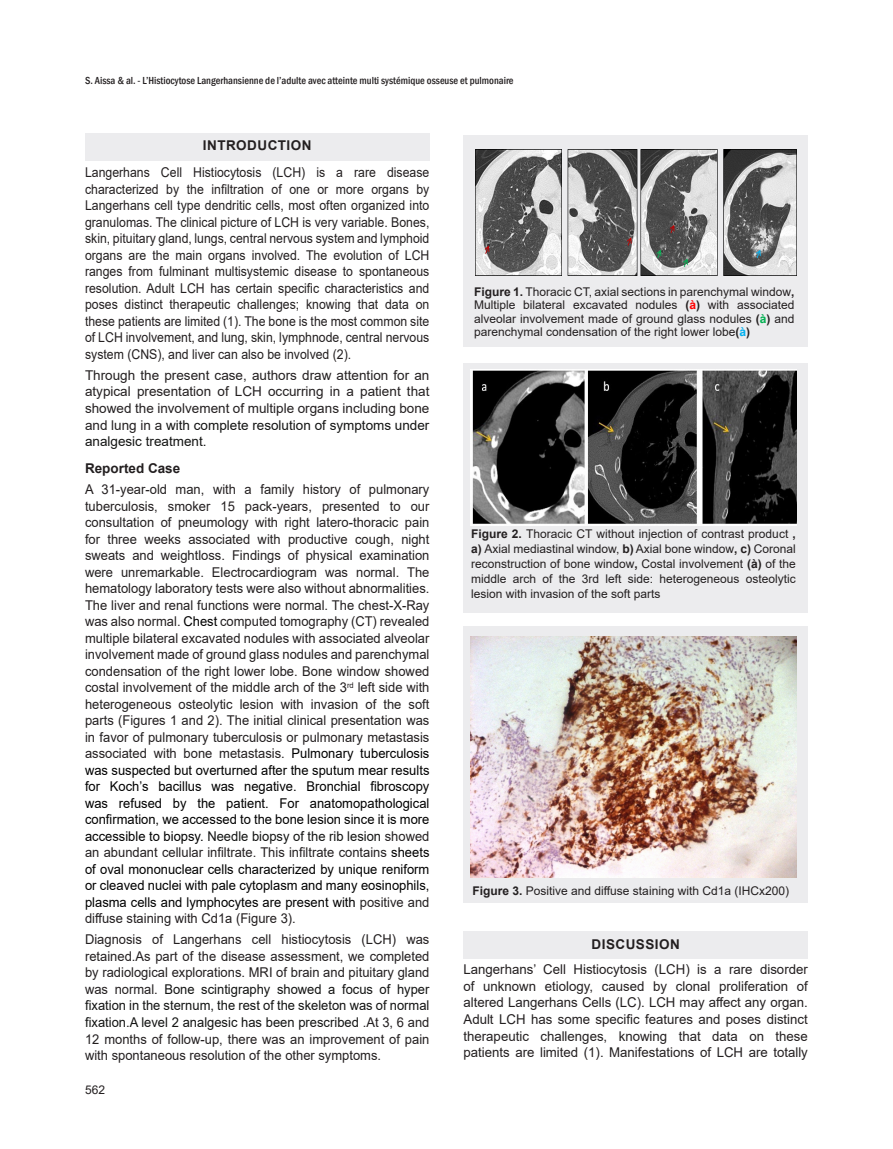
<style>
.page{position:relative;width:893px;height:1149px;background:#fff}
.page>*{position:absolute;margin:0;border:0;box-sizing:border-box;transform-origin:0 0}
.t1{font:13.5px/16.5px "Arial";color:#231f20;text-align:justify;scale:.96 1}
.t2{font:13.5px/16.5px "Arial";color:#231f20;text-align:justify;scale:.91 1}
.t3{font:13.5px/16.5px "Arial";color:#231f20;text-align:justify}
.t4{font:700 13.5px "Arial";letter-spacing:.035em;color:#231f20}
.t5{font:700 13.5px "Arial";color:#231f20}
.No_Spacing{font:12px/15px "Arial";color:#231f20;text-align:justify}
.t6{font:500 condensed 10.5px "Franklin Gothic";color:#231f20}
.s1{color:#131413}
.s2{color:#000}
.s3{font-weight:700}
.s4{font-weight:700;color:#f00}
.s5{font-weight:700;color:#00b050}
.s6{font-weight:700;color:#00b0f0}
</style>
<div class="page">
<div style="left:463px;top:363px;width:345px;height:249px;background:#ececee"></div>
<div style="left:463px;top:626px;width:345px;height:277px;background:#ececee"></div>
<div style="left:463px;top:135px;width:345px;height:211px;background:#ececee"></div>
<div style="left:85px;top:133px;width:344px;height:27px;background:#ececee"></div>
<div style="left:463px;top:931px;width:345px;height:27px;background:#ececee"></div>
<img style="left:475px;top:150px;width:321px;height:126px">
<img style="left:470px;top:369px;width:326px;height:156px">
<img style="left:470px;top:636px;width:326px;height:241px">
<p class="t6" style="left:85px;top:74px;width:430px">S. Aissa &amp; al. - L’Histiocytose Langerhansienne de l’adulte avec atteinte multi systémique osseuse et pulmonaire</p>
<p class="t4" style="left:203px;top:136px;width:110px">INTRODUCTION</p>
<p class="t2" style="left:85px;top:164px;width:380px">Langerhans Cell Histiocytosis (LCH) is a rare disease characterized by the infiltration of one or more organs by Langerhans cell type dendritic cells, most often organized into granulomas. The clinical picture of LCH is very variable. Bones, skin, pituitary gland, lungs, central nervous system and lymphoid organs are the main organs involved. The evolution of LCH ranges from fulminant multisystemic disease to spontaneous resolution. Adult LCH has certain specific characteristics and poses distinct therapeutic challenges; knowing that data on these patients are limited (1). The bone is the most common site of LCH involvement, and lung, skin, lymphnode, central nervous system (CNS), and liver can also be involved (2).</p>
<p class="t3" style="left:85px;top:367px;width:346px">Through the present case, authors draw attention for an atypical presentation of LCH occurring in a patient that showed the involvement of multiple organs including bone and lung in a <span class="s1">with complete resolution of symptoms under analgesic treatment.</span></p>
<p class="t5" style="left:85px;top:458px;width:97px">Reported Case</p>
<p class="t1" style="left:85px;top:481px;width:360px">A 31-year-old man, with a family history of pulmonary tuberculosis, smoker 15 pack-years, presented to our consultation of pneumology with right latero-thoracic pain for three weeks associated with productive cough, night sweats and weightloss. Findings of physical examination were unremarkable. Electrocardiogram was normal. The hematology laboratory tests were also without abnormalities.<br>The liver and renal functions were normal. The chest-X-Ray was also normal. <span class="s2">Chest</span> computed tomography (CT) revealed multiple bilateral excavated nodules with associated alveolar involvement made of ground glass nodules and parenchymal condensation of the right lower lobe. Bone window showed costal involvement of the middle arch of the 3<sup>rd</sup> left side with heterogeneous osteolytic lesion with invasion of the soft parts (Figures 1 and 2). The initial clinical presentation was in favor of pulmonary tuberculosis or pulmonary metastasis associated with bone metastasis. <span class="s2">Pulmonary tuberculosis was suspected but overturned after the sputum mear results for Koch’s bacillus was negative. Bronchial fibroscopy was refused by the patient. For anatomopathological confirmation, we accessed to the bone lesion since it is more accessible to biopsy.</span> <span class="s1">Needle biopsy of the rib lesion</span> showed an abundant cellular infiltrate. This infiltrate contains <span class="s2">sheets of oval mononuclear cells characterized by unique reniform or cleaved nuclei with pale cytoplasm and many eosinophils, plasma cells and lymphocytes are present with</span> positive and diffuse staining with Cd1a (Figure 3).</p>
<p class="t1" style="left:85px;top:931px;width:360px">Diagnosis of Langerhans cell histiocytosis (LCH) was retained.As part of the disease assessment, we completed by radiological explorations. MRI of brain and pituitary gland was normal. <span class="s1">Bone scintigraphy showed a focus of hyper fixation in the sternum, the rest of the skeleton was of normal fixation.A level 2 analgesic has been prescribed</span> .At 3, 6 and 12 months of follow-up, there was an improvement of pain with spontaneous resolution of the other symptoms.</p>
<p class="No_Spacing" style="left:85px;top:1081px;width:22px">562</p>
<p class="No_Spacing" style="left:474px;top:285px;width:322px;line-height:13.5px"><span class="s3">Figure 1.</span> Thoracic CT, axial sections in parenchymal window<span class="s3">, </span>Multiple bilateral excavated nodules <span class="s3">(</span><span class="s4">à</span><span class="s3">)</span> with associated alveolar involvement made of ground glass nodules <span class="s3">(</span><span class="s5">à</span><span class="s3">)</span> and parenchymal condensation of the right lower lobe<span class="s3">(</span><span class="s6">à</span><span class="s3">)</span></p>
<p class="No_Spacing" style="left:471px;top:525px;width:326px"><span class="s3">Figure 2.</span> Thoracic CT without injection of contrast product <span class="s3">, a)</span> Axial mediastinal window, <span class="s3">b)</span> Axial bone window<span class="s3">, c)</span> Coronal reconstruction of bone window<span class="s3">,</span> Costal involvement <span class="s3">(à)</span> of the middle arch of the 3rd left side: heterogeneous osteolytic lesion with invasion of the soft parts</p>
<p class="No_Spacing" style="left:472px;top:882px;width:318px"><span class="s3">Figure 3.</span> Positive and diffuse staining with Cd1a (IHCx200)</p>
<p class="t4" style="left:592px;top:934px;width:90px">DISCUSSION</p>
<p class="t3" style="left:463px;top:961px;width:346px">Langerhans’ Cell Histiocytosis (LCH) is a rare disorder of unknown etiology, caused by clonal proliferation of altered Langerhans Cells (LC). LCH may affect any organ.<br>Adult LCH has some specific features and poses distinct therapeutic challenges, knowing that data on these patients are limited (1). Manifestations of LCH are totally</p>
</div>
